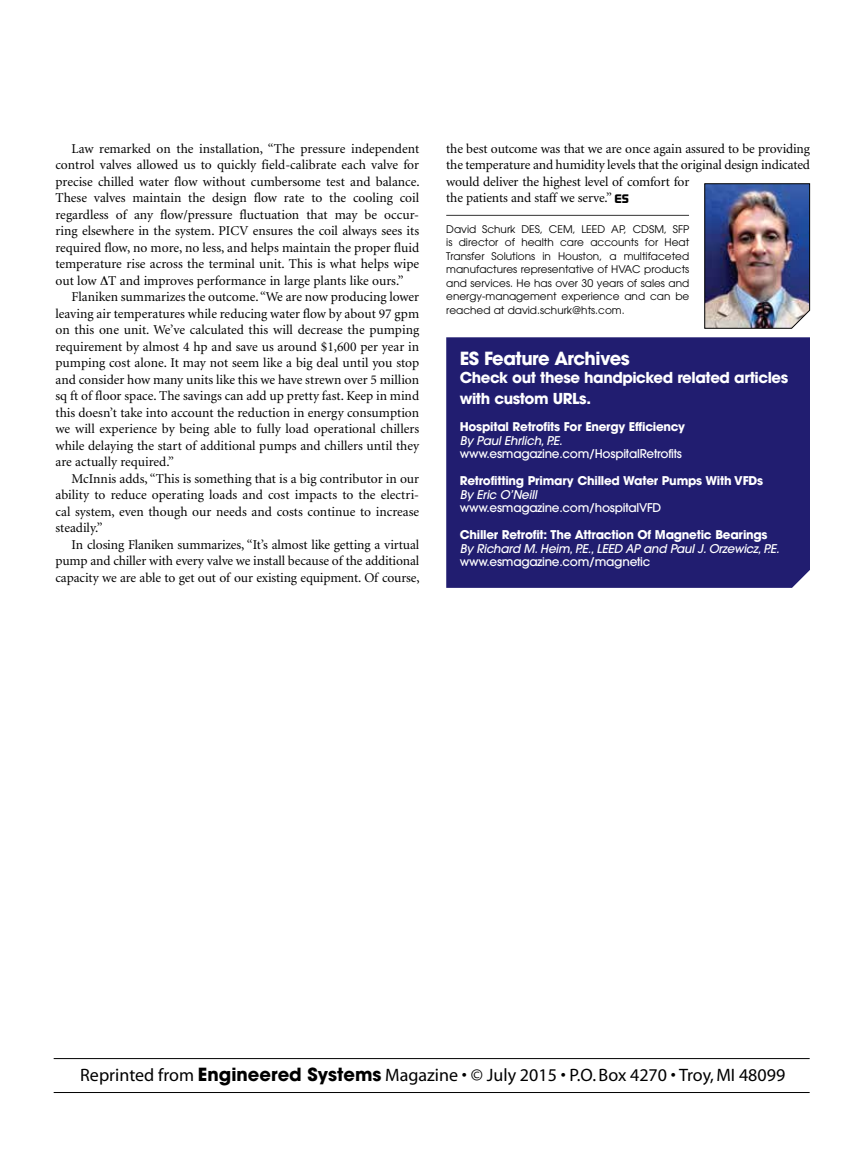
<style>
.page{position:relative;width:864px;height:1161px;background:#fff}
.page>*{position:absolute;margin:0;border:0;box-sizing:border-box;transform-origin:0 0}
.t1{font:18px "Myriad";color:#000}
.t2{font:700 18px "Avant Garde";letter-spacing:-.03em;color:#fff}
.t3{font:700 15px/21px "Avant Garde";letter-spacing:-.03em;color:#fff}
.t4{font:13.5px/16.5px "Minion";letter-spacing:-.01em;color:#000;text-align:justify}
.t5{font:700 12px "Avant Garde";letter-spacing:-.02em;color:#fff}
.t6{font:500 12px "Avant Garde";letter-spacing:-.02em;color:#fff}
.t7{font:italic 500 12px "Avant Garde";letter-spacing:-.02em;color:#fff}
.t8{font:10.5px/13.5px "Avant Garde";color:#000;text-align:justify}
.s1{font-family:"Dicot";font-weight:700;font-size:12px}
.s2{font-family:"Avant Garde";font-weight:700}
</style>
<div class="page">
<hr style="left:446px;top:215px;width:243px;height:1px;background:#000">
<img style="left:704px;top:183px;width:106px;height:146px">
<div style="left:446px;top:337px;width:364px;height:251px;background:#211d70"></div>
<hr style="left:54px;top:1058px;width:756px;height:1px;background:#000">
<hr style="left:54px;top:1092px;width:756px;height:1px;background:#000">
<p class="t4" style="left:56px;top:141px;width:366px;text-indent:16px">Law remarked on the installation, “The pressure independent control valves allowed us to quickly field-calibrate each valve for precise chilled water flow without cumbersome test and balance.<br>These valves maintain the design flow rate to the cooling coil regardless of any flow/pressure fluctuation that may be occur&shy;ring elsewhere in the system. PICV ensures the coil always sees its required flow, no more, no less, and helps maintain the proper fluid temperature rise across the terminal unit. This is what helps wipe out low ∆T and improves performance in large plants like ours.”</p>
<p class="t4" style="left:56px;top:289px;width:365px;text-indent:16px">Flaniken summarizes the outcome. “We are now producing lower leaving air temperatures while reducing water flow by about 97 gpm on this one unit. We’ve calculated this will decrease the pumping requirement by almost 4 hp and save us around $1,600 per year in pumping cost alone. It may not seem like a big deal until you stop and consider how many units like this we have strewn over 5 million sq ft of floor space. The savings can add up pretty fast. Keep in mind this doesn’t take into account the reduction in energy consumption we will experience by being able to fully load operational chillers while delaying the start of additional pumps and chillers until they are actually required.”</p>
<p class="t4" style="left:56px;top:471px;width:365px;text-indent:16px">McInnis adds, “This is something that is a big contributor in our ability to reduce operating loads and cost impacts to the electri&shy;cal system, even though our needs and costs continue to increase steadily.”</p>
<p class="t4" style="left:56px;top:537px;width:366px;text-indent:16px">In closing Flaniken summarizes, “It’s almost like getting a virtual pump and chiller with every valve we install because of the additional capacity we are able to get out of our existing equipment. Of course,</p>
<p class="t4" style="left:446px;top:141px;width:365px;text-align:left">the best outcome was that we are once again assured to be providing the temperature and humidity levels that the original design indicated would deliver the highest level of comfort for<br>the patients and staff we serve.” <span class="s1">ES</span></p>
<p class="t8" style="left:446px;top:222px;width:245px">David Schurk DES, CEM, LEED AP, CDSM, SFP is director of health care accounts for Heat Transfer Solutions in Houston, a multifaceted manufactures representative of HVAC products and services. He has over 30 years of sales and energy-management experience and can be reached at david.schurk@hts.com.</p>
<h1 class="t2" style="left:460px;top:347px;width:172px">ES Feature Archives</h1>
<p class="t3" style="left:460px;top:367px;width:330px">Check out these handpicked related articles with custom URLs.</p>
<p class="t5" style="left:460px;top:419px;width:227px">Hospital Retrofits For Energy Efficiency</p>
<p class="t7" style="left:460px;top:433px;width:104px">By Paul Ehrlich, P.E.</p>
<p class="t6" style="left:460px;top:446px;width:224px">www.esmagazine.com/HospitalRetrofits</p>
<p class="t5" style="left:460px;top:473px;width:305px">Retrofitting Primary Chilled Water Pumps With VFDs</p>
<p class="t7" style="left:460px;top:487px;width:79px">By Eric O’Neill</p>
<p class="t6" style="left:460px;top:500px;width:203px">www.esmagazine.com/hospitalVFD</p>
<p class="t5" style="left:460px;top:527px;width:309px">Chiller Retrofit: The Attraction Of Magnetic Bearings</p>
<p class="t7" style="left:460px;top:541px;width:321px">By Richard M. Heim, P.E., LEED AP and Paul J. Orzewicz, P.E.</p>
<p class="t6" style="left:460px;top:554px;width:192px">www.esmagazine.com/magnetic</p>
<h1 class="t1" style="left:80px;top:1066px;width:706px">Reprinted from <span class="s2">Engineered Systems</span> Magazine • © July 2015 • P.O. Box 4270 • Troy, MI 48099</h1>
</div>
